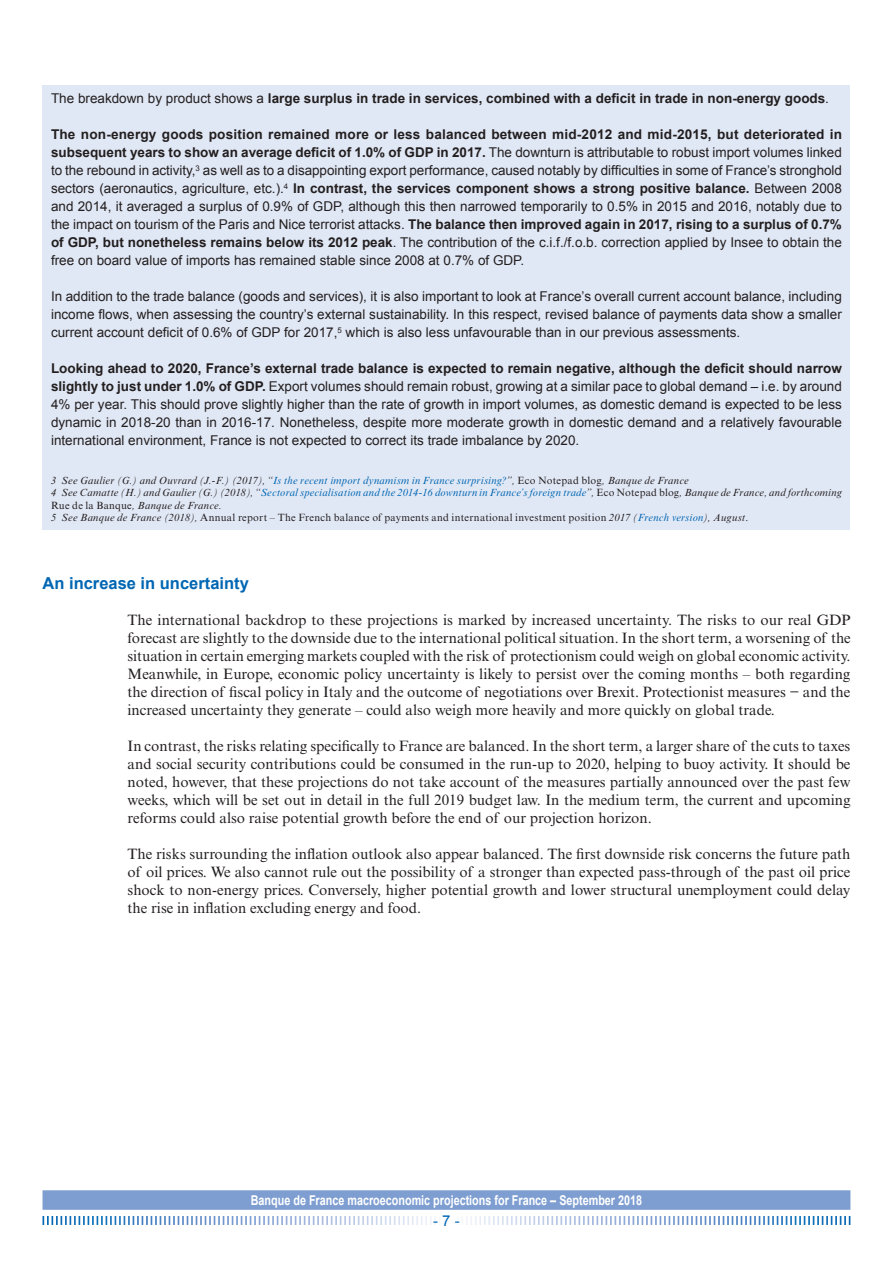
<style>
.page{position:relative;width:893px;height:1263px;background:#fff}
.page>*{position:absolute;margin:0;border:0;box-sizing:border-box;transform-origin:0 0}
.t1{font:700 16.5px "Arial";color:#0166b3}
.t2{font:15px/18px "Times New Roman MT Std";color:#231f20;text-align:justify}
.t3{font:15px "Arial";color:#0166b3}
.t4{font:13.5px/18px "Arial";color:#231f20;text-align:justify}
.t5{font:700 13.5px "Arial";color:#231f20}
.t6{font:700 13.5px "Arial";color:#fff;scale:.8 1}
.t7{font:italic 10.5px/12.6px "Times New Roman MT Std";letter-spacing:.025em;color:#231f20}
.s1{font-weight:400}
.s2{font-weight:700}
.s3{color:#0166b3}
.s4{font-style:normal}
</style>
<div class="page">
<div style="left:43px;top:1190px;width:807px;height:20px;background:#7e9ed2"></div>
<svg style="left:43px;top:1216px;width:807px;height:9px"></svg>
<div style="left:43px;top:85px;width:807px;height:445px;background:#e1e8f5"></div>
<p class="t5" style="left:51px;top:89px;width:779px"><span class="s1">The breakdown by product shows a</span> large surplus in trade in services, combined with a deficit in trade in non-energy goods<span class="s1">.</span></p>
<p class="t4" style="left:51px;top:125px;width:793px"><span class="s2">The non-energy goods position remained more or less balanced between mid-2012 and mid-2015, but deteriorated in subsequent years to show an average deficit of 1.0% of GDP in 2017.</span> The downturn is attributable to robust import volumes linked to the rebound in activity,<sup>3</sup> as well as to a disappointing export performance, caused notably by difficulties in some of France’s stronghold sectors (aeronautics, agriculture, etc.).<sup>4</sup> <span class="s2">In contrast, the services component shows a strong positive balance.</span> Between 2008 and 2014, it averaged a surplus of 0.9% of GDP, although this then narrowed temporarily to 0.5% in 2015 and 2016, notably due to the impact on tourism of the Paris and Nice terrorist attacks. <span class="s2">The balance then improved again in 2017, rising to a surplus of 0.7% of GDP, but nonetheless remains below its 2012 peak</span>. The contribution of the c.i.f./f.o.b. correction applied by Insee to obtain the free on board value of imports has remained stable since 2008 at 0.7% of GDP.</p>
<p class="t4" style="left:51px;top:287px;width:792px">In addition to the trade balance (goods and services), it is also important to look at France’s overall current account balance, including income flows, when assessing the country’s external sustainability. In this respect, revised balance of payments data show a smaller current account deficit of 0.6% of GDP for 2017,<sup>5</sup> which is also less unfavourable than in our previous assessments.</p>
<p class="t4" style="left:51px;top:359px;width:792px"><span class="s2">Looking ahead to 2020, France’s external trade balance is expected to remain negative, although the deficit should narrow slightly to just under 1.0% of GDP.</span> Export volumes should remain robust, growing at a similar pace to global demand – i.e. by around 4% per year. This should prove slightly higher than the rate of growth in import volumes, as domestic demand is expected to be less dynamic in 2018-20 than in 2016-17. Nonetheless, despite more moderate growth in domestic demand and a relatively favourable international environment, France is not expected to correct its trade imbalance by 2020.</p>
<p class="t7" style="left:51px;top:474px;width:792px">3 See Gaulier (G.) and Ouvrard (J.-F.) (2017), “<span class="s3">Is the recent import dynamism in France surprising?</span>”, <span class="s4">Eco Notepad blog</span>, Banque de France<br>4 See Camatte (H.) and Gaulier (G.) (2018), “<span class="s3">Sectoral specialisation and the 2014-16 downturn in France’s foreign trade</span>”, <span class="s4">Eco Notepad blog</span>, Banque de France, and forthcoming <span class="s4">Rue de la Banque</span>, Banque de France.<br>5 See Banque de France (2018), <span class="s4">Annual report – The French balance of payments and international investment position</span> 2017 (<span class="s3">French version</span>), August<span class="s4">.</span></p>
<p class="t1" style="left:43px;top:572px;width:208px">An increase in uncertainty</p>
<p class="t2" style="left:128px;top:611px;width:725px">The international backdrop to these projections is marked by increased uncertainty. The risks to our real GDP forecast are slightly to the downside due to the international political situation. In the short term, a worsening of the situation in certain emerging markets coupled with the risk of protectionism could weigh on global economic activity.<br>Meanwhile, in Europe, economic policy uncertainty is likely to persist over the coming months – both regarding the direction of fiscal policy in Italy and the outcome of negotiations over Brexit. Protectionist measures − and the increased uncertainty they generate – could also weigh more heavily and more quickly on global trade.</p>
<p class="t2" style="left:128px;top:737px;width:724px">In contrast, the risks relating specifically to France are balanced. In the short term, a larger share of the cuts to taxes and social security contributions could be consumed in the run-up to 2020, helping to buoy activity. It should be noted, however, that these projections do not take account of the measures partially announced over the past few weeks, which will be set out in detail in the full 2019 budget law. In the medium term, the current and upcoming reforms could also raise potential growth before the end of our projection horizon.</p>
<p class="t2" style="left:128px;top:845px;width:724px">The risks surrounding the inflation outlook also appear balanced. The first downside risk concerns the future path of oil prices. We also cannot rule out the possibility of a stronger than expected pass-through of the past oil price shock to non-energy prices. Conversely, higher potential growth and lower structural unemployment could delay the rise in inflation excluding energy and food.</p>
<p class="t6" style="left:251px;top:1191px;width:491px">Banque de France macroeconomic projections for France – September 2018</p>
<p class="t3" style="left:433px;top:1211px;width:28px">- 7 -</p>
</div>
